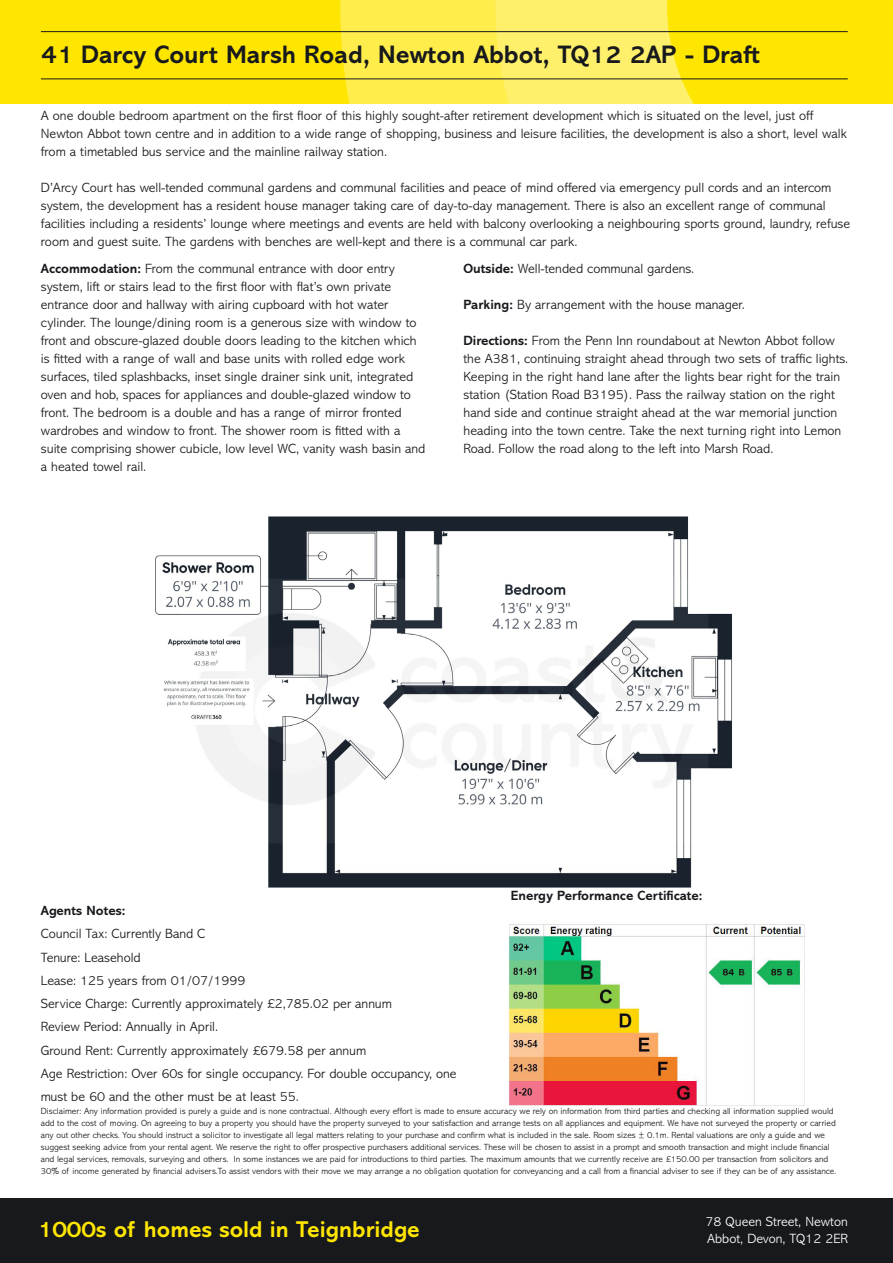
<style>
.page{position:relative;width:893px;height:1263px;background:#fff}
.page>*{position:absolute;margin:0;border:0;box-sizing:border-box;transform-origin:0 0}
.t1{font:700 25.5px "Abadi MT Std";color:#17191c}
.t2{font:700 23.1px "Abadi MT Std";color:#ffe601}
.t3{font:300 13.5px/18px "Abadi MT Std";color:#17191c}
.t4{font:300 13.5px/16.5px "Abadi MT Std";color:#fff}
.t5{font:700 13.5px "Abadi MT Std";color:#17191c}
.t6{font:300 9px/12px "Abadi MT Std";color:#17191c}
.s1{font-weight:700}
</style>
<div class="page">
<div style="left:0;top:0;width:893px;height:104px;background:#ffe601"></div>
<div style="left:340px;top:0;width:481px;height:104px;background:#ffed4c"></div>
<svg style="left:496px;top:0;width:325px;height:104px;background:#fdea3a"></svg>
<div style="left:0;top:1199px;width:893px;height:64px;background:#17191c"></div>
<img style="left:155px;top:516px;width:577px;height:372px">
<hr style="left:41px;top:31px;width:807px;height:1px;background:#17191c">
<hr style="left:41px;top:78px;width:807px;height:1px;background:#17191c">
<img style="left:508px;top:924px;width:297px;height:182px">
<p class="t1" style="left:41px;top:40px;width:720px">41 Darcy Court Marsh Road, Newton Abbot, TQ12 2AP - Draft</p>
<p class="t3" style="left:41px;top:107px;width:807px">A one double bedroom apartment on the first floor of this highly sought-after retirement development which is situated on the level, just off<br>Newton Abbot town centre and in addition to a wide range of shopping, business and leisure facilities, the development is also a short, level walk from a timetabled bus service and the mainline railway station.</p>
<p class="t3" style="left:41px;top:179px;width:811px">D’Arcy Court has well-tended communal gardens and communal facilities and peace of mind offered via emergency pull cords and an intercom system, the development has a resident house manager taking care of day-to-day management. There is also an excellent range of communal facilities including a residents’ lounge where meetings and events are held with balcony overlooking a neighbouring sports ground, laundry, refuse room and guest suite. The gardens with benches are well-kept and there is a communal car park.</p>
<p class="t3" style="left:41px;top:260px;width:386px"><span class="s1">Accommodation:</span> From the communal entrance with door entry system, lift or stairs lead to the first floor with flat’s own private entrance door and hallway with airing cupboard with hot water cylinder. The lounge/dining room is a generous size with window to front and obscure-glazed double doors leading to the kitchen which is fitted with a range of wall and base units with rolled edge work surfaces, tiled splashbacks, inset single drainer sink unit, integrated oven and hob, spaces for appliances and double-glazed window to front. The bedroom is a double and has a range of mirror fronted wardrobes and window to front. The shower room is fitted with a suite comprising shower cubicle, low level WC, vanity wash basin and a heated towel rail.</p>
<p class="t3" style="left:463px;top:260px;width:232px"><span class="s1">Outside:</span> Well-tended communal gardens.</p>
<p class="t3" style="left:463px;top:296px;width:283px"><span class="s1">Parking:</span> By arrangement with the house manager.</p>
<p class="t3" style="left:463px;top:332px;width:386px"><span class="s1">Directions:</span> From the Penn Inn roundabout at Newton Abbot follow the A381, continuing straight ahead through two sets of traffic lights.<br>Keeping in the right hand lane after the lights bear right for the train station (Station Road B3195). Pass the railway station on the right hand side and continue straight ahead at the war memorial junction heading into the town centre. Take the next turning right into Lemon Road. Follow the road along to the left into Marsh Road.</p>
<p class="t5" style="left:511px;top:887px;width:193px">Energy Performance Certificate:</p>
<p class="t3" style="left:41px;top:899px;width:166px;line-height:23.2px"><span class="s1">Agents Notes:<br></span>Council Tax: Currently Band C</p>
<p class="t3" style="left:41px;top:948px;width:101px">Tenure: Leasehold</p>
<p class="t3" style="left:41px;top:971px;width:206px">Lease: 125 years from 01/07/1999</p>
<p class="t3" style="left:41px;top:995px;width:353px">Service Charge: Currently approximately £2,785.02 per annum</p>
<p class="t3" style="left:41px;top:1018px;width:179px">Review Period: Annually in April.</p>
<p class="t3" style="left:41px;top:1041px;width:327px">Ground Rent: Currently approximately £679.58 per annum</p>
<p class="t3" style="left:41px;top:1062px;width:417px;line-height:23.2px">Age Restriction: Over 60s for single occupancy. For double occupancy, one must be 60 and the other must be at least 55.</p>
<p class="t6" style="left:41px;top:1105px;width:797px">Disclaimer: Any information provided is purely a guide and is none contractual. Although every effort is made to ensure accuracy we rely on information from third parties and checking all information supplied would add to the cost of moving. On agreeing to buy a property you should have the property surveyed to your satisfaction and arrange tests on all appliances and equipment. We have not surveyed the property or carried any out other checks. You should instruct a solicitor to investigate all legal matters relating to your purchase and confirm what is included in the sale. Room sizes ± 0.1m. Rental valuations are only a guide and we suggest seeking advice from your rental agent. We reserve the right to offer prospective purchasers additional services. These will be chosen to assist in a prompt and smooth transaction and might include financial and legal services, removals, surveying and others. In some instances we are paid for introductions to third parties. The maximum amounts that we currently receive are £150.00 per transaction from solicitors and 30% of income generated by financial advisers.To assist vendors with their move we may arrange a no obligation quotation for conveyancing and a call from a financial adviser to see if they can be of any assistance.</p>
<p class="t2" style="left:38px;top:1216px;width:383px">1000s of homes sold in Teignbridge</p>
<p class="t4" style="left:706px;top:1214px;width:144px">78 Queen Street, Newton<br>Abbot, Devon, TQ12 2ER</p>
</div>
